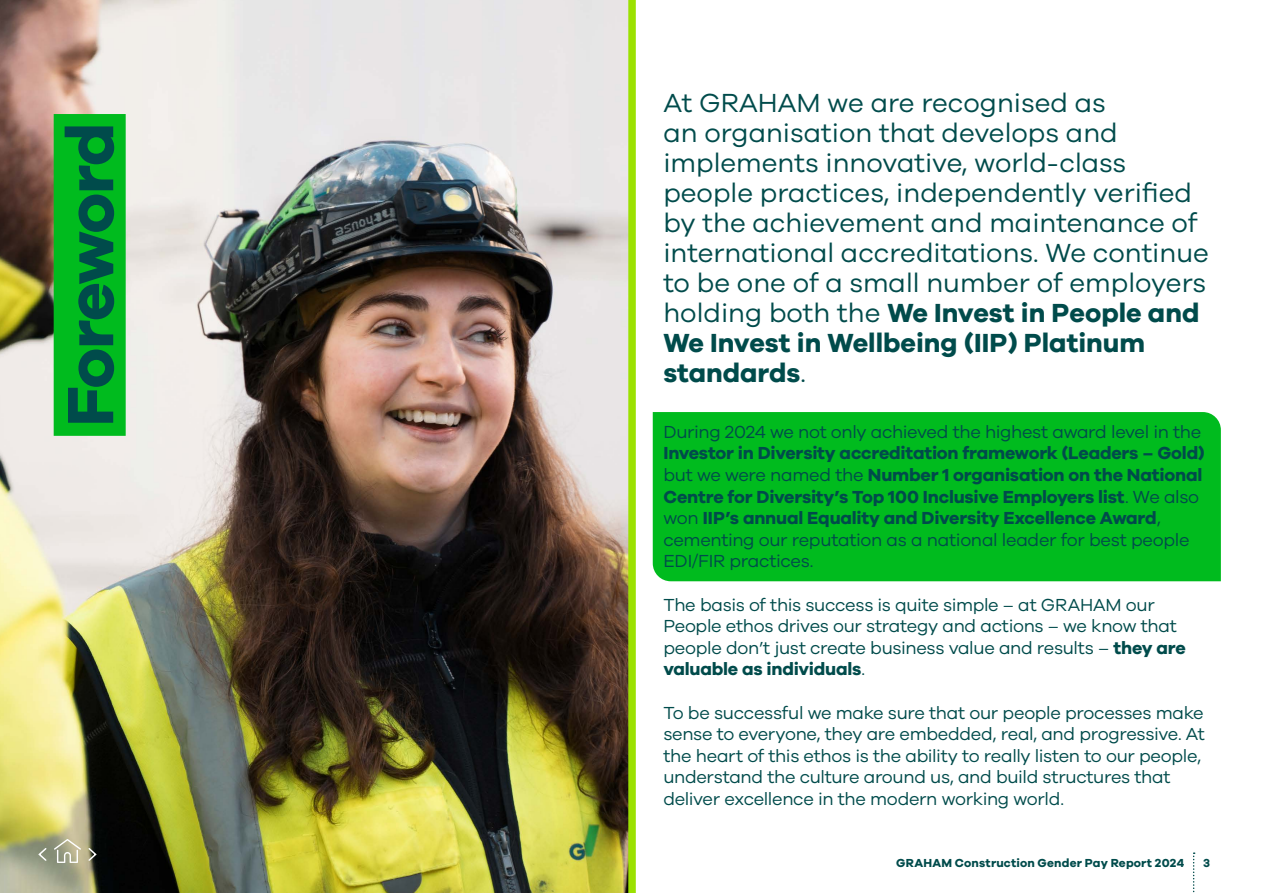
<style>
.page{position:relative;width:1263px;height:893px;background:#fff}
.page>*{position:absolute;margin:0;border:0;box-sizing:border-box;transform-origin:0 0}
.H1-new{font:700 67.5px "Galano Grotesque";letter-spacing:-.02em;color:#004b4b}
.Intro{font:27px/30px "Galano Grotesque";color:#004b4b}
.Bodycopy{font:18px/21.6px "Galano Grotesque";letter-spacing:-.02em;color:#004b4b}
.Bodycopy-2{font:700 18px/21.6px "Galano Grotesque";letter-spacing:-.01em;color:#004b4b}
.t1{font:700 12px "Galano Grotesque";letter-spacing:.015em;color:#004b4b}
.s1{font-weight:700}
.s2{font-weight:400}
</style>
<div class="page">
<div style="left:653px;top:412px;width:568px;height:169px;background:#00bb1e"></div>
<img style="left:0;top:0;width:628px;height:893px">
<div style="left:54px;top:114px;width:72px;height:322px;background:#00bb1e"></div>
<div style="left:628px;top:0;width:8px;height:893px;background:#9be100"></div>
<svg style="left:1193px;top:852px;width:2px;height:41px"></svg>
<svg style="left:54px;top:839px;width:27px;height:24px"></svg>
<svg style="left:37px;top:846px;width:11px;height:16px"></svg>
<svg style="left:87px;top:846px;width:11px;height:16px"></svg>
<h1 class="H1-new" style="left:49px;top:427px;width:306px;rotate:-90deg">Foreword</h1>
<h2 class="Intro" style="left:663px;top:87px;width:547px">At GRAHAM we are recognised as<br>an organisation that develops and implements innovative, world-class people practices, independently verified by the achievement and maintenance of international accreditations. We continue to be one of a small number of employers holding both the <span class="s1">We Invest in People and We Invest in Wellbeing (IIP) Platinum standards</span>.</h2>
<p class="Bodycopy-2" style="left:663px;top:420px;width:543px"><span class="s2">During 2024 we not only achieved the highest award level in the </span>Investor in Diversity accreditation framework (Leaders – Gold) <span class="s2">but we were named the</span> Number 1 organisation on the National Centre for Diversity’s Top 100 Inclusive Employers list<span class="s2">. We also won</span> IIP’s annual Equality and Diversity Excellence Award<span class="s2">, cementing our reputation as a national leader for best people EDI/FIR practices.</span></p>
<p class="Bodycopy" style="left:663px;top:593px;width:524px">The basis of this success is quite simple – at GRAHAM our People ethos drives our strategy and actions – we know that people don’t just create business value and results – <span class="s1">they are valuable as individuals</span>.</p>
<p class="Bodycopy" style="left:663px;top:701px;width:543px">To be successful we make sure that our people processes make sense to everyone, they are embedded, real, and progressive. At the heart of this ethos is the ability to really listen to our people, understand the culture around us, and build structures that deliver excellence in the modern working world.</p>
<p class="t1" style="left:896px;top:855px;width:290px">GRAHAM Construction Gender Pay Report 2024</p>
<p class="t1" style="left:1203px;top:855px;width:8px">3</p>
</div>
